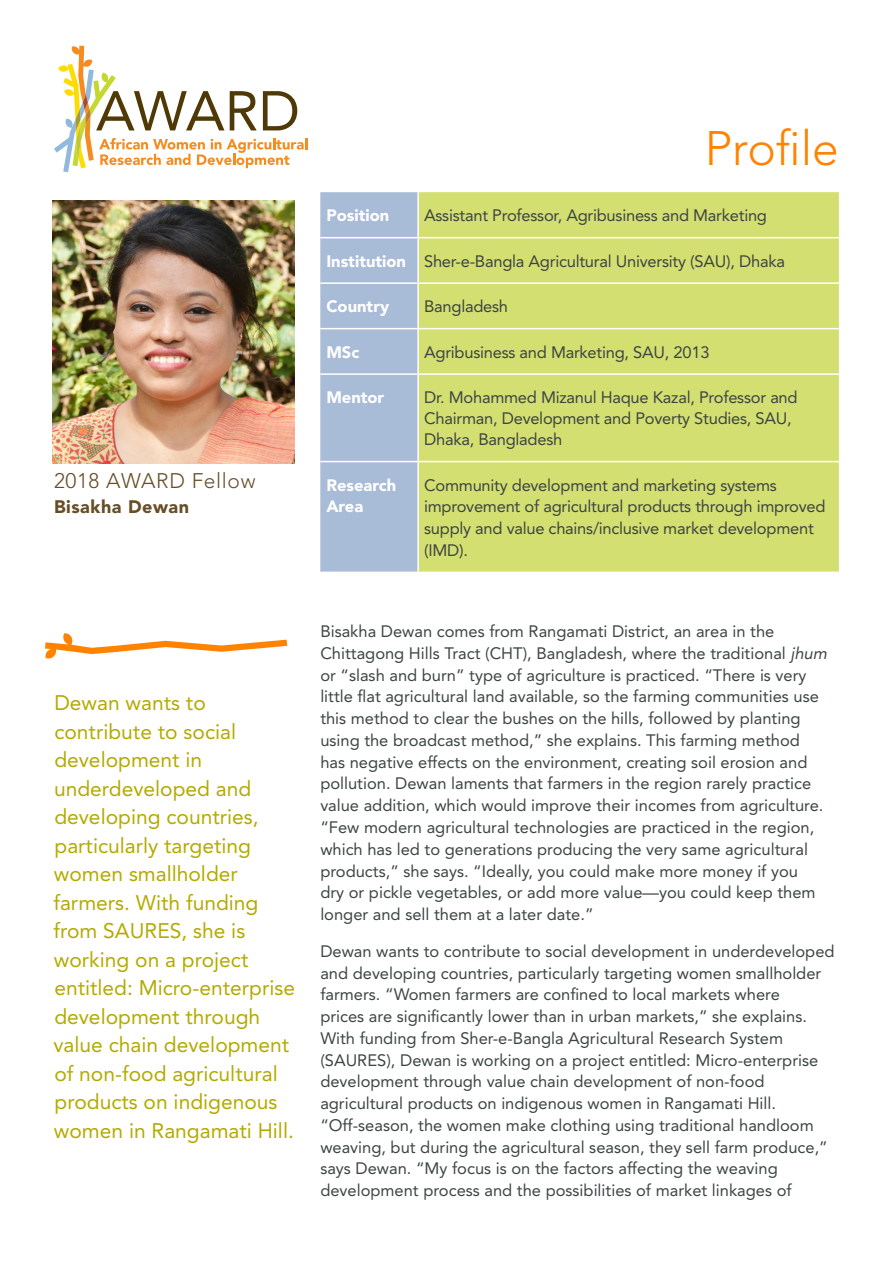
<style>
.page{position:relative;width:893px;height:1263px;background:#fff}
.page>*{position:absolute;margin:0;border:0;box-sizing:border-box;transform-origin:0 0}
.t1{font:300 48px "Avenir LT Std";color:#ff8200}
.pull_quote{font:21px/28.5px "Avenir LT Std";color:#b3ab00}
._2013_AWARD_Fellow{font:300 21px "Avenir LT Std";letter-spacing:.03em;color:#674e26}
.Fellow_Name{font:900 18px "Avenir LT Std";letter-spacing:.03em;color:#674e26}
.Award_Body_Copy{font:16.5px/21.8px "Avenir LT Std";color:#3d4543}
.Chart_Data{font:16.5px/21.8px "Avenir LT Std";letter-spacing:-.015em;color:#3d4543}
.Chart_Headings{font:900 16.5px/21.8px "Avenir LT Std";color:#fff}
.s1{font-style:italic}
</style>
<div class="page">
<svg style="left:54px;top:46px;width:253px;height:126px"></svg>
<div style="left:320px;top:192px;width:97px;height:380px;background:#a8bbd7"></div>
<div style="left:419px;top:192px;width:420px;height:380px;background:#d4df71"></div>
<hr style="left:320px;top:237px;width:98px;height:1px;background:#fff">
<hr style="left:418px;top:237px;width:421px;height:1px;background:#fff">
<hr style="left:320px;top:282px;width:98px;height:2px;background:#fff">
<hr style="left:418px;top:282px;width:421px;height:2px;background:#fff">
<hr style="left:320px;top:328px;width:98px;height:1px;background:#fff">
<hr style="left:418px;top:328px;width:421px;height:1px;background:#fff">
<hr style="left:320px;top:373px;width:98px;height:2px;background:#fff">
<hr style="left:418px;top:373px;width:421px;height:2px;background:#fff">
<hr style="left:320px;top:461px;width:98px;height:1px;background:#fff">
<hr style="left:418px;top:461px;width:421px;height:1px;background:#fff">
<svg style="left:45px;top:633px;width:242px;height:26px"></svg>
<img style="left:52px;top:201px;width:243px;height:262px">
<p class="_2013_AWARD_Fellow" style="left:54px;top:468px;width:203px">2018 AWARD Fellow</p>
<p class="Fellow_Name" style="left:54px;top:496px;width:137px">Bisakha Dewan</p>
<p class="t1" style="left:705px;top:120px;width:136px">Profile</p>
<p class="Chart_Headings" style="left:326px;top:204px;width:64px">Position</p>
<p class="Chart_Data" style="left:424px;top:205px;width:344px">Assistant Professor, Agribusiness and Marketing</p>
<p class="Chart_Headings" style="left:326px;top:250px;width:81px">Institution</p>
<p class="Chart_Data" style="left:424px;top:250px;width:362px">Sher-e-Bangla Agricultural University (SAU), Dhaka</p>
<p class="Chart_Headings" style="left:326px;top:295px;width:64px">Country</p>
<p class="Chart_Data" style="left:424px;top:296px;width:85px">Bangladesh</p>
<p class="Chart_Headings" style="left:326px;top:341px;width:34px">MSc</p>
<p class="Chart_Data" style="left:424px;top:341px;width:287px">Agribusiness and Marketing, SAU, 2013</p>
<p class="Chart_Headings" style="left:326px;top:386px;width:60px">Mentor</p>
<p class="Chart_Data" style="left:424px;top:387px;width:375px;line-height:21px">Dr. Mohammed Mizanul Haque Kazal, Professor and<br>Chairman, Development and Poverty Studies, SAU,<br>Dhaka, Bangladesh</p>
<p class="Chart_Headings" style="left:326px;top:474px;width:71px">Research<br>Area</p>
<p class="Chart_Data" style="left:424px;top:474px;width:403px">Community development and marketing systems improvement of agricultural products through improved supply and value chains/inclusive market development (IMD).</p>
<p class="pull_quote" style="left:53px;top:689px;width:243px">Dewan wants to contribute to social development in underdeveloped and developing countries, particularly targeting women smallholder farmers. With funding from SAURES, she is working on a project entitled: Micro-enterprise development through value chain development of non-food agricultural products on indigenous women in Rangamati Hill.</p>
<p class="Award_Body_Copy" style="left:320px;top:621px;width:511px">Bisakha Dewan comes from Rangamati District, an area in the Chittagong Hills Tract (CHT), Bangladesh, where the traditional <span class="s1">jhum </span>or “slash and burn” type of agriculture is practiced. “There is very little flat agricultural land available, so the farming communities use this method to clear the bushes on the hills, followed by planting using the broadcast method,” she explains. This farming method<br>has negative effects on the environment, creating soil erosion and pollution. Dewan laments that farmers in the region rarely practice value addition, which would improve their incomes from agriculture. “Few modern agricultural technologies are practiced in the region, which has led to generations producing the very same agricultural products,” she says. “Ideally, you could make more money if you<br>dry or pickle vegetables, or add more value—you could keep them longer and sell them at a later date.”</p>
<p class="Award_Body_Copy" style="left:320px;top:940px;width:516px">Dewan wants to contribute to social development in underdeveloped and developing countries, particularly targeting women smallholder farmers. “Women farmers are confined to local markets where<br>prices are significantly lower than in urban markets,” she explains.<br>With funding from Sher-e-Bangla Agricultural Research System (SAURES), Dewan is working on a project entitled: Micro-enterprise development through value chain development of non-food agricultural products on indigenous women in Rangamati Hill. “Off-season, the women make clothing using traditional handloom weaving, but during the agricultural season, they sell farm produce,” says Dewan. “My focus is on the factors affecting the weaving development process and the possibilities of market linkages of</p>
</div>
